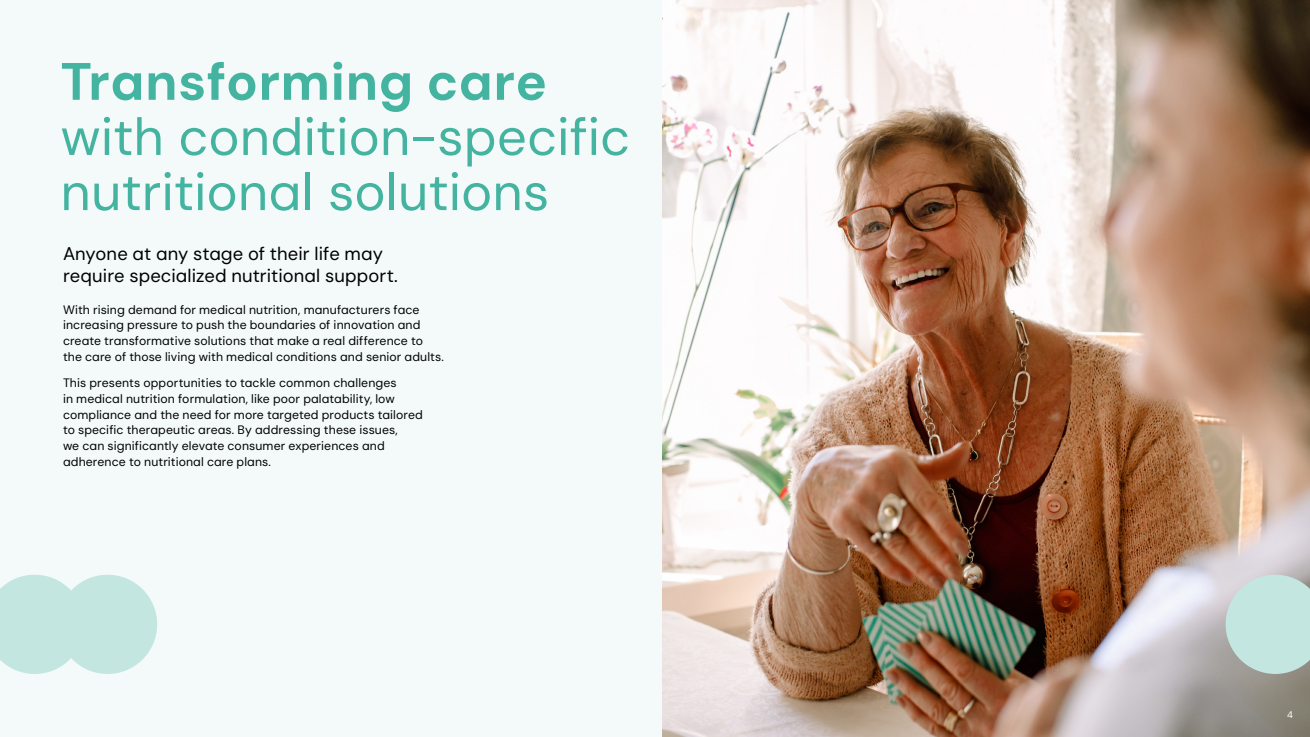
<style>
.page{position:relative;width:1310px;height:737px;background:#fff}
.page>*{position:absolute;margin:0;border:0;box-sizing:border-box;transform-origin:0 0}
.t1{font:52.5px/55.1px "DM Sans";color:#44b4a1}
.t2{font:700 52.5px "DM Sans";letter-spacing:.01em;color:#44b4a1}
.t3{font:18.38px/21.9px "DM Sans";letter-spacing:.005em;color:#000}
.t4{font:12.25px/15.8px "DM Sans";letter-spacing:.01em;color:#000}
.t5{font:9.62px "DM Sans";color:#fff}
</style>
<div class="page">
<div style="left:0;top:0;width:662px;height:737px;background:#f3faf9"></div>
<img style="left:662px;top:0;width:648px;height:737px">
<svg style="left:1225px;top:574px;width:85px;height:100px;background:#c1dcd8"></svg>
<div style="left:58px;top:574px;width:99px;height:100px;background:#c3e6e1;border-radius:50%"></div>
<svg style="left:0;top:574px;width:84px;height:100px"></svg>
<h1 class="t2" style="left:61px;top:48px;width:488px">Transforming care</h1>
<h1 class="t1" style="left:61px;top:109px;width:571px">with condition-specific nutritional solutions</h1>
<h2 class="t3" style="left:63px;top:243px;width:336px">Anyone at any stage of their life may require specialized nutritional support.</h2>
<p class="t4" style="left:63px;top:301px;width:382px">With rising demand for medical nutrition, manufacturers face increasing pressure to push the boundaries of innovation and create transformative solutions that make a real difference to the care of those living with medical conditions and senior adults.</p>
<p class="t4" style="left:63px;top:375px;width:361px">This presents opportunities to tackle common challenges<br>in medical nutrition formulation, like poor palatability, low compliance and the need for more targeted products tailored to specific therapeutic areas. By addressing these issues,<br>we can significantly elevate consumer experiences and adherence to nutritional care plans.</p>
<p class="t5" style="left:1287px;top:708px;width:7px">4</p>
</div>
